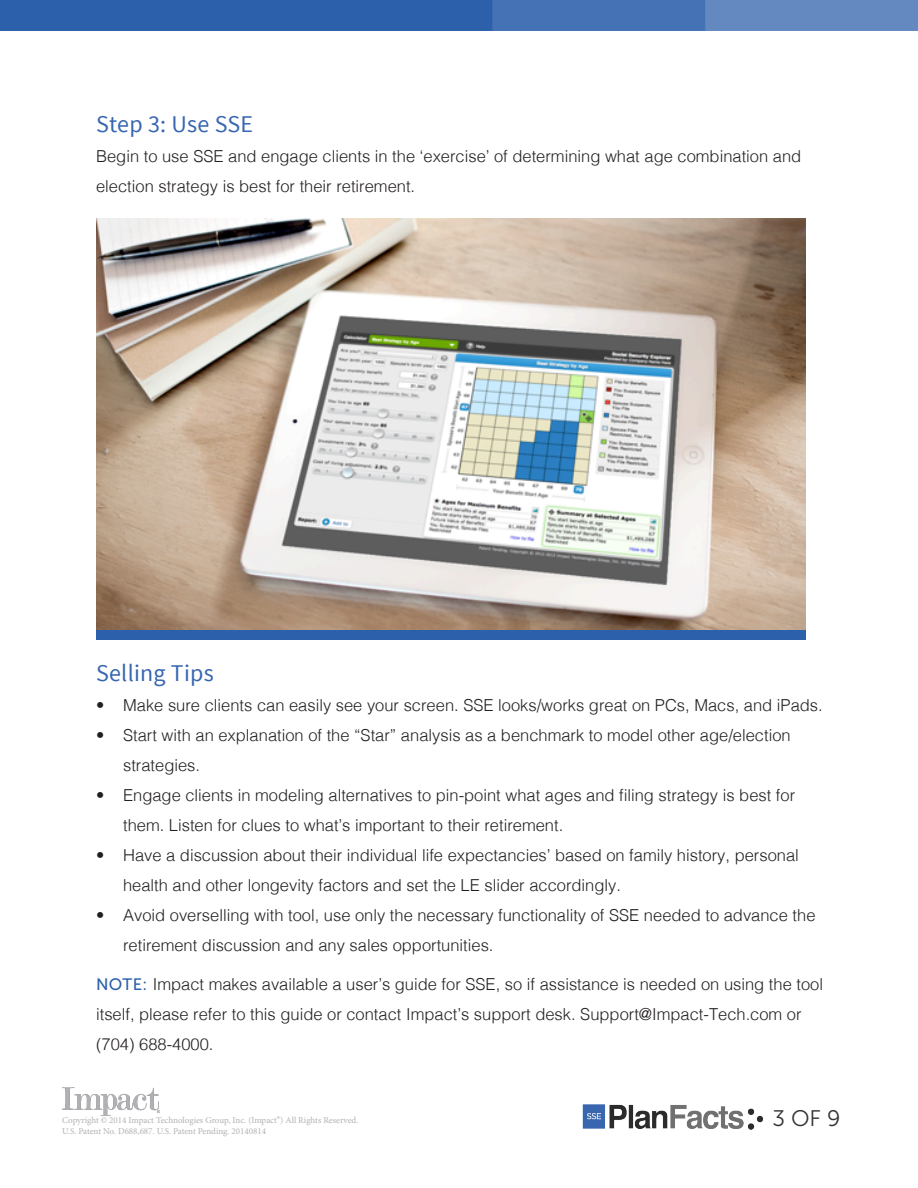
<style>
.page{position:relative;width:918px;height:1188px;background:#fff}
.page>*{position:absolute;margin:0;border:0;box-sizing:border-box;transform-origin:0 0}
.t1{font:24px "Source Sans Pro";letter-spacing:.01em;color:#3866b0}
.t2{font:22.5px "Museo Sans 300";color:#333434}
.t3{font:300 16.5px/30px "Helvetica";color:#231f20}
.t4{font:9px "Minion Pro";color:#afb1b4}
.s1{font-family:"Museo Sans 500";font-weight:400;color:#2c60aa}
.s2{font-size:10.5px}
</style>
<div class="page">
<img style="left:62px;top:1087px;width:98px;height:29px">
<img style="left:582px;top:1104px;width:181px;height:26px">
<img style="left:0;top:0;width:918px;height:31px">
<img style="left:96px;top:218px;width:709px;height:412px">
<div style="left:96px;top:630px;width:709px;height:9px;background:#2c60aa"></div>
<p class="t1" style="left:96px;top:109px;width:159px">Step 3: Use SSE</p>
<p class="t3" style="left:96px;top:140px;width:707px">Begin to use SSE and engage clients in the ‘exercise’ of determining what age combination and election strategy is best for their retirement.</p>
<p class="t1" style="left:96px;top:658px;width:119px">Selling Tips</p>
<p class="t3" style="left:96px;top:689px;width:728px">• Make sure clients can easily see your screen. SSE looks/works great on PCs, Macs, and iPads.</p>
<p class="t3" style="left:123px;top:719px;width:669px;text-indent:-27px">• Start with an explanation of the “Star” analysis as a benchmark to model other age/election strategies.</p>
<p class="t3" style="left:123px;top:779px;width:674px;text-indent:-27px">• Engage clients in modeling alternatives to pin-point what ages and filing strategy is best for them. Listen for clues to what’s important to their retirement.</p>
<p class="t3" style="left:123px;top:839px;width:677px;text-indent:-27px">• Have a discussion about their individual life expectancies’ based on family history, personal health and other longevity factors and set the LE slider accordingly.</p>
<p class="t3" style="left:123px;top:899px;width:694px;text-indent:-27px">• Avoid overselling with tool, use only the necessary functionality of SSE needed to advance the retirement discussion and any sales opportunities.</p>
<p class="t3" style="left:96px;top:968px;width:728px"><span class="s1">NOTE:</span> Impact makes available a user’s guide for SSE, so if assistance is needed on using the tool itself, please refer to this guide or contact Impact’s support desk. Support@Impact-Tech.com or (704) 688-4000.</p>
<p class="t4" style="left:62px;top:1115px;width:298px">Copyright © 2014 Impact Technologies Group, Inc. (Impact<span class="s2">®</span>) All Rights Reserved.</p>
<h2 class="t2" style="left:772px;top:1106px;width:70px">3 OF 9</h2>
<p class="t4" style="left:62px;top:1125px;width:206px">U.S. Patent No. D688,687. U.S. Patent Pending. 20140814</p>
</div>
